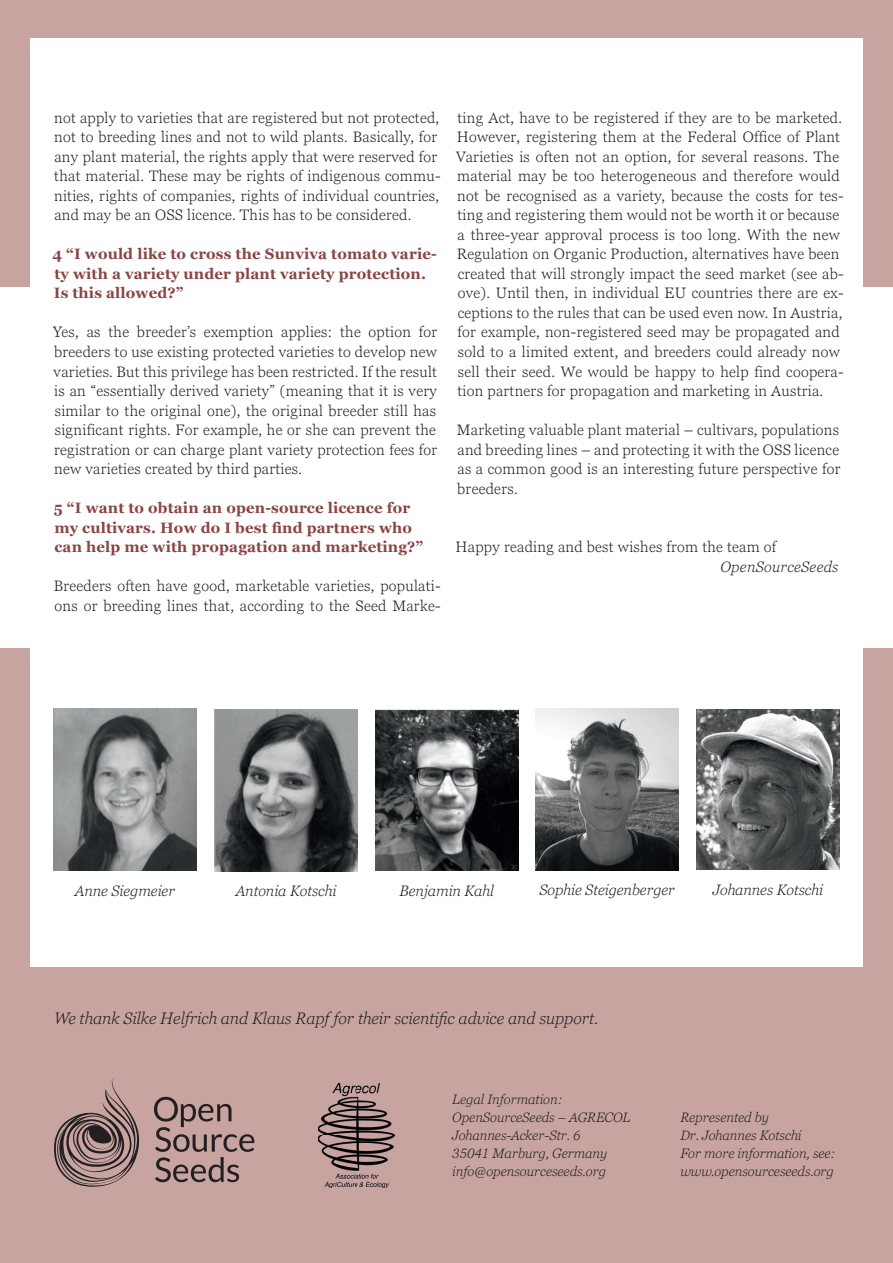
<style>
.page{position:relative;width:893px;height:1263px;background:#fff}
.page>*{position:absolute;margin:0;border:0;box-sizing:border-box;transform-origin:0 0}
.t1{font:italic 300 16.5px "Georgia Pro";color:#231f20}
.t2{font:300 15px/19.5px "Georgia Pro";letter-spacing:.02em;color:#231f20}
.t3{font:700 15px/19.5px "Georgia";letter-spacing:.01em;color:#894547}
.t4{font:italic 300 15px "Georgia Pro";color:#231f20}
.t5{font:italic 300 15px "Georgia Pro";letter-spacing:.02em;color:#231f20}
.t6{font:italic 300 13.5px/18px "Georgia Pro";color:#231f20}
</style>
<div class="page">
<div style="left:0;top:468px;width:893px;height:795px;background:#c8a4a1"></div>
<div style="left:0;top:240px;width:893px;height:408px;background:#fff"></div>
<div style="left:0;top:0;width:893px;height:287px;background:#c8a4a1"></div>
<div style="left:31px;top:39px;width:831px;height:928px;background:#fff"></div>
<img style="left:54px;top:709px;width:142px;height:161px">
<img style="left:536px;top:709px;width:142px;height:161px">
<img style="left:697px;top:709px;width:142px;height:160px">
<img style="left:375px;top:709px;width:143px;height:161px">
<img style="left:215px;top:710px;width:142px;height:161px">
<svg style="left:154px;top:1097px;width:100px;height:85px"></svg>
<svg style="left:54px;top:1079px;width:85px;height:108px"></svg>
<img style="left:318px;top:1083px;width:77px;height:105px">
<p class="t2" style="left:54px;top:109px;width:388px">not apply to varieties that are registered but not protected, not to breeding lines and not to wild plants. Basically, for any plant material, the rights apply that were reserved for that material. These may be rights of indigenous commu&shy;nities, rights of companies, rights of individual countries, and may be an OSS licence. This has to be considered.</p>
<p class="t3" style="left:52px;top:244px;width:386px">4 “I would like to cross the Sunviva tomato varie&shy;ty with a variety under plant variety protection.<br>Is this allowed?”</p>
<p class="t2" style="left:53px;top:323px;width:386px;text-align:justify">Yes, as the breeder’s exemption applies: the option for breeders to use existing protected varieties to develop new varieties. But this privilege has been restricted. If the result is an “essentially derived variety” (meaning that it is very similar to the original one), the original breeder still has significant rights. For example, he or she can prevent the registration or can charge plant variety protection fees for new varieties created by third parties.</p>
<p class="t3" style="left:54px;top:497px;width:371px">5 “I want to obtain an open-source licence for my cultivars. How do I best find partners who can help me with propagation and marketing?”</p>
<p class="t2" style="left:54px;top:577px;width:388px">Breeders often have good, marketable varieties, populati&shy;ons or breeding lines that, according to the Seed Marke-</p>
<p class="t2" style="left:456px;top:109px;width:389px">ting Act, have to be registered if they are to be marketed.<br>However, registering them at the Federal Office of Plant Varieties is often not an option, for several reasons. The material may be too heterogeneous and therefore would not be recognised as a variety, because the costs for tes&shy;ting and registering them would not be worth it or because a three-year approval process is too long. With the new Regulation on Organic Production, alternatives have been created that will strongly impact the seed market (see ab&shy;ove). Until then, in individual EU countries there are ex&shy;ceptions to the rules that can be used even now. In Austria, for example, non-registered seed may be propagated and sold to a limited extent, and breeders could already now sell their seed. We would be happy to help find coopera&shy;tion partners for propagation and marketing in Austria.</p>
<p class="t2" style="left:457px;top:421px;width:385px;text-align:justify">Marketing valuable plant material – cultivars, populations and breeding lines – and protecting it with the OSS licence as a common good is an interesting future perspective for breeders.</p>
<p class="t2" style="left:456px;top:538px;width:322px">Happy reading and best wishes from the team of</p>
<p class="t5" style="left:720px;top:558px;width:119px">OpenSourceSeeds</p>
<p class="t4" style="left:75px;top:882px;width:102px">Anne Siegmeier</p>
<p class="t4" style="left:236px;top:882px;width:102px">Antonia Kotschi</p>
<p class="t4" style="left:400px;top:882px;width:96px">Benjamin Kahl</p>
<p class="t4" style="left:539px;top:882px;width:137px">Sophie Steigenberger</p>
<p class="t4" style="left:713px;top:882px;width:112px">Johannes Kotschi</p>
<p class="t1" style="left:54px;top:1008px;width:546px">We thank Silke Helfrich and Klaus Rapf for their scientific advice and support.</p>
<p class="t6" style="left:452px;top:1091px;width:180px">Legal Information:<br>OpenSourceSeeds – AGRECOL<br>Johannes-Acker-Str. 6<br>35041 Marburg, Germany info@opensourceseeds.org</p>
<p class="t6" style="left:680px;top:1109px;width:157px">Represented by<br>Dr. Johannes Kotschi<br>For more information, see: www.opensourceseeds.org</p>
</div>
